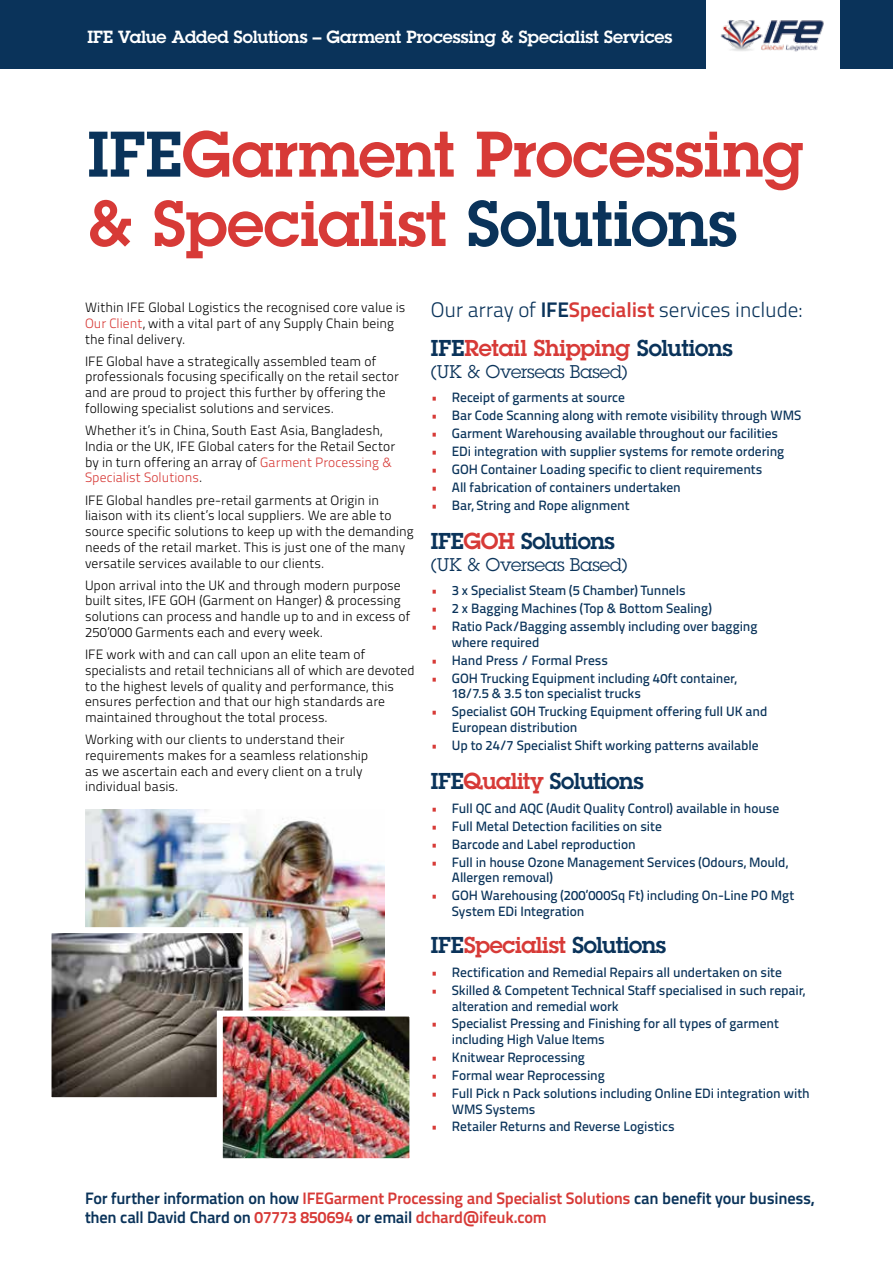
<style>
.page{position:relative;width:893px;height:1263px;background:#fff}
.page>*{position:absolute;margin:0;border:0;box-sizing:border-box;transform-origin:0 0}
.t1{font:600 63px/69.3px "Lubalin Graph";letter-spacing:-.005em;color:#d73a37}
.t2{font:600 22.5px "Lubalin Graph";letter-spacing:-.015em;color:#0a335a}
.t3{font:600 22.5px "Lubalin Graph";letter-spacing:-.01em;color:#d73a37}
.t4{font:21px "Titillium Text 25 L 250 wt";letter-spacing:-.01em;color:#0a335a}
.t5{font:18px "Lubalin Graph";color:#0a335a}
.t6{font:600 17.25px "Lubalin Graph";letter-spacing:-.005em;color:#fff}
.t7{font:16.5px/19.5px "Titillium Text 25 L 800 wt";letter-spacing:-.015em;color:#0a335a}
.t8{font:13.5px/15.8px "Titillium Text 25 L 600 wt";letter-spacing:-.005em;color:#0a335a}
.t9{font:13.5px/15.8px "Titillium Text 25 L 250 wt";letter-spacing:.005em;color:#000}
.s1{color:#0a335a}
.s2{color:#d73a37}
.s3{font-family:"Titillium Text 25 L 800 wt"}
.s4{font-family:"Titillium Text 25 L 800 wt";color:#d73a37}
</style>
<div class="page">
<div style="left:0;top:0;width:893px;height:68px;background:#0a335a"></div>
<div style="left:706px;top:0;width:134px;height:69px;background:#fff"></div>
<img style="left:720px;top:20px;width:104px;height:32px">
<img style="left:85px;top:809px;width:300px;height:115px">
<img style="left:51px;top:924px;width:359px;height:235px">
<p class="t6" style="left:87px;top:25px;width:587px">IFE Value Added Solutions – Garment Processing &amp; Specialist Services</p>
<h1 class="t1" style="left:88px;top:119px;width:718px"><span class="s1">IFE</span>Garment Processing &amp; Specialist <span class="s1">Solutions</span></h1>
<p class="t9" style="left:85px;top:299px;width:322px">Within IFE Global Logistics the recognised core value is<br><span class="s2">Our Client</span>, with a vital part of any Supply Chain being the final delivery.</p>
<p class="t9" style="left:85px;top:352px;width:315px">IFE Global have a strategically assembled team of professionals focusing specifically on the retail sector and are proud to project this further by offering the following specialist solutions and services.</p>
<p class="t9" style="left:85px;top:422px;width:312px">Whether it’s in China, South East Asia, Bangladesh, India or the UK, IFE Global caters for the Retail Sector by in turn offering an array of <span class="s2">Garment Processing &amp; Specialist Solutions</span>.</p>
<p class="t9" style="left:85px;top:491px;width:330px">IFE Global handles pre-retail garments at Origin in liaison with its client’s local suppliers. We are able to source specific solutions to keep up with the demanding needs of the retail market. This is just one of the many versatile services available to our clients.</p>
<p class="t9" style="left:85px;top:576px;width:327px">Upon arrival into the UK and through modern purpose built sites, IFE GOH (Garment on Hanger) &amp; processing solutions can process and handle up to and in excess of 250’000 Garments each and every week.</p>
<p class="t9" style="left:85px;top:646px;width:331px">IFE work with and can call upon an elite team of specialists and retail technicians all of which are devoted to the highest levels of quality and performance, this ensures perfection and that our high standards are maintained throughout the total process.</p>
<p class="t9" style="left:85px;top:731px;width:285px">Working with our clients to understand their requirements makes for a seamless relationship as we ascertain each and every client on a truly individual basis.</p>
<h3 class="t4" style="left:431px;top:294px;width:372px">Our array of <span class="s3">IFE</span><span class="s4">Specialist</span> services include:</h3>
<h2 class="t3" style="left:431px;top:333px;width:303px"><span class="s1">IFE</span>Retail Shipping <span class="s1">Solutions</span></h2>
<h3 class="t5" style="left:431px;top:360px;width:198px">(UK &amp; Overseas Based)</h3>
<p class="t8" style="left:431px;top:389px;width:195px"><span class="s2">•</span> Receipt of garments at source</p>
<p class="t8" style="left:431px;top:407px;width:372px"><span class="s2">•</span> Bar Code Scanning along with remote visibility through WMS</p>
<p class="t8" style="left:431px;top:425px;width:349px"><span class="s2">•</span> Garment Warehousing available throughout our facilities</p>
<p class="t8" style="left:431px;top:443px;width:355px"><span class="s2">•</span> EDi integration with supplier systems for remote ordering</p>
<p class="t8" style="left:431px;top:460px;width:333px"><span class="s2">•</span> GOH Container Loading specific to client requirements</p>
<p class="t8" style="left:431px;top:478px;width:252px"><span class="s2">•</span> All fabrication of containers undertaken</p>
<p class="t8" style="left:431px;top:496px;width:200px"><span class="s2">•</span> Bar, String and Rope alignment</p>
<h2 class="t2" style="left:431px;top:526px;width:185px">IFE<span class="s2">Goh</span> Solutions</h2>
<h3 class="t5" style="left:431px;top:553px;width:198px">(UK &amp; Overseas Based)</h3>
<p class="t8" style="left:431px;top:582px;width:256px"><span class="s2">•</span> 3 x Specialist Steam (5 Chamber) Tunnels</p>
<p class="t8" style="left:431px;top:600px;width:282px"><span class="s2">•</span> 2 x Bagging Machines (Top &amp; Bottom Sealing)</p>
<p class="t8" style="left:452px;top:618px;width:307px;text-indent:-21px"><span class="s2">•</span> Ratio Pack/Bagging assembly including over bagging where required</p>
<p class="t8" style="left:431px;top:651px;width:179px"><span class="s2">•</span> Hand Press / Formal Press</p>
<p class="t8" style="left:452px;top:669px;width:286px;text-indent:-21px"><span class="s2">•</span> GOH Trucking Equipment including 40ft container,<br>18/7.5 &amp; 3.5 ton specialist trucks</p>
<p class="t8" style="left:452px;top:703px;width:317px;text-indent:-21px"><span class="s2">•</span> Specialist GOH Trucking Equipment offering full UK and<br>European distribution</p>
<p class="t8" style="left:431px;top:736px;width:329px"><span class="s2">•</span> Up to 24/7 Specialist Shift working patterns available</p>
<h2 class="t2" style="left:431px;top:766px;width:214px">IFE<span class="s2">Quality</span> Solutions</h2>
<p class="t8" style="left:431px;top:799px;width:350px"><span class="s2">•</span> Full QC and AQC (Audit Quality Control) available in house</p>
<p class="t8" style="left:431px;top:817px;width:232px"><span class="s2">•</span> Full Metal Detection facilities on site</p>
<p class="t8" style="left:431px;top:835px;width:206px"><span class="s2">•</span> Barcode and Label reproduction</p>
<p class="t8" style="left:452px;top:853px;width:338px;text-indent:-21px"><span class="s2">•</span> Full in house Ozone Management Services (Odours, Mould,<br>Allergen removal)</p>
<p class="t8" style="left:452px;top:887px;width:344px;text-indent:-21px"><span class="s2">•</span> GOH Warehousing (200’000Sq Ft) including On-Line PO Mgt<br>System EDi Integration</p>
<h2 class="t2" style="left:431px;top:930px;width:237px">IFE<span class="s2">Specialist</span> Solutions</h2>
<p class="t8" style="left:431px;top:963px;width:353px"><span class="s2">•</span> Rectification and Remedial Repairs all undertaken on site</p>
<p class="t8" style="left:452px;top:981px;width:355px;text-indent:-21px"><span class="s2">•</span> Skilled &amp; Competent Technical Staff specialised in such repair, alteration and remedial work</p>
<p class="t8" style="left:452px;top:1015px;width:328px;text-indent:-21px"><span class="s2">•</span> Specialist Pressing and Finishing for all types of garment including High Value Items</p>
<p class="t8" style="left:431px;top:1049px;width:156px"><span class="s2">•</span> Knitwear Reprocessing</p>
<p class="t8" style="left:431px;top:1066px;width:175px"><span class="s2">•</span> Formal wear Reprocessing</p>
<p class="t8" style="left:452px;top:1084px;width:359px;text-indent:-21px"><span class="s2">•</span> Full Pick n Pack solutions including Online EDi integration with<br>WMS Systems</p>
<p class="t8" style="left:431px;top:1118px;width:245px"><span class="s2">•</span> Retailer Returns and Reverse Logistics</p>
<p class="t7" style="left:85px;top:1187px;width:730px">For further information on how <span class="s2">IFEGarment Processing and Specialist Solutions</span> can benefit your business, then call David Chard on <span class="s2">07773 850694</span> or email <span class="s2">dchard@ifeuk.com</span></p>
</div>
